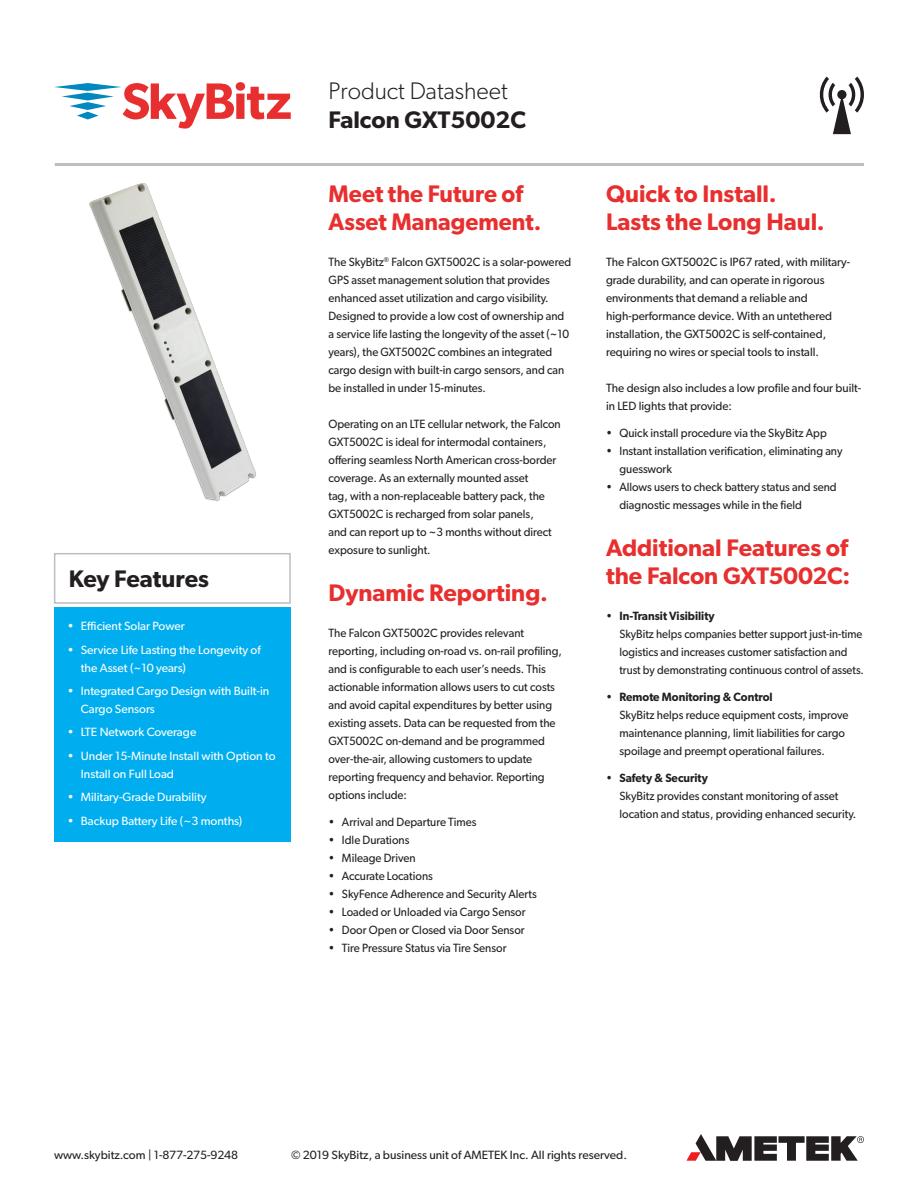
<style>
.page{position:relative;width:918px;height:1188px;background:#fff}
.page>*{position:absolute;margin:0;border:0;box-sizing:border-box;transform-origin:0 0}
.t1{font:600 24px/28.5px "Gibson";color:#e82f2f}
.t2{font:600 24px "Gibson";color:#231f20}
.t3{font:300 24px "Gibson";color:#231f20}
.t4{font:12px/18px "Gibson";color:#231f20;scale:.95 1}
.t5{font:12px/18px "Gibson";color:#231f20}
.t6{font:12px/18px "Gibson";color:#fff}
.s1{font-weight:600}
</style>
<div class="page">
<hr style="left:55px;top:163px;width:809px;height:3px;background:#bcbdc0">
<svg style="left:819px;top:77px;width:45px;height:57px"></svg>
<svg style="left:54px;top:82px;width:237px;height:47px"></svg>
<svg style="left:686px;top:1134px;width:178px;height:27px"></svg>
<div style="left:54px;top:607px;width:237px;height:235px;background:#00aeef"></div>
<div style="left:54px;top:553px;width:237px;height:51px;border:2px solid #bcbdc0"></div>
<img style="left:89px;top:183px;width:167px;height:318px">
<h1 class="t2" style="left:69px;top:564px;width:142px">Key Features</h1>
<p class="t6" style="left:67px;top:617px;width:119px">• Efficient Solar Power</p>
<p class="t6" style="left:81px;top:640px;width:181px;text-indent:-14px">• Service Life Lasting the Longevity of the Asset (~10 years)</p>
<p class="t6" style="left:81px;top:682px;width:190px;text-indent:-14px">• Integrated Cargo Design with Built-in<br>Cargo Sensors</p>
<p class="t6" style="left:67px;top:723px;width:130px">• LTE Network Coverage</p>
<p class="t6" style="left:81px;top:746px;width:196px;text-indent:-14px">• Under 15-Minute Install with Option to<br>Install on Full Load</p>
<p class="t6" style="left:67px;top:788px;width:141px">• Military-Grade Durability</p>
<p class="t6" style="left:67px;top:811px;width:176px">• Backup Battery Life (~3 months)</p>
<h1 class="t3" style="left:328px;top:77px;width:181px">Product Datasheet</h1>
<h1 class="t2" style="left:328px;top:106px;width:199px">Falcon GXT5002C</h1>
<h1 class="t1" style="left:328px;top:179px;width:215px">Meet the Future of<br>Asset Management.</h1>
<p class="t4" style="left:328px;top:253px;width:257px">The SkyBitz<sup>®</sup> Falcon GXT5002C is a solar-powered GPS asset management solution that provides enhanced asset utilization and cargo visibility.<br>Designed to provide a low cost of ownership and a service life lasting the longevity of the asset (~10 years), the GXT5002C combines an integrated cargo design with built-in cargo sensors, and can be installed in under 15-minutes.</p>
<p class="t4" style="left:328px;top:415px;width:246px">Operating on an LTE cellular network, the Falcon GXT5002C is ideal for intermodal containers, offering seamless North American cross-border coverage. As an externally mounted asset<br>tag, with a non-replaceable battery pack, the GXT5002C is recharged from solar panels,<br>and can report up to ~3 months without direct exposure to sunlight.</p>
<h1 class="t1" style="left:328px;top:578px;width:221px">Dynamic Reporting.</h1>
<p class="t5" style="left:328px;top:624px;width:235px">The Falcon GXT5002C provides relevant reporting, including on-road vs. on-rail profiling, and is configurable to each user’s needs. This actionable information allows users to cut costs and avoid capital expenditures by better using existing assets. Data can be requested from the GXT5002C on-demand and be programmed over-the-air, allowing customers to update reporting frequency and behavior. Reporting options include:</p>
<p class="t4" style="left:328px;top:813px;width:157px">• Arrival and Departure Times</p>
<p class="t4" style="left:328px;top:831px;width:87px">• Idle Durations</p>
<p class="t4" style="left:328px;top:849px;width:93px">• Mileage Driven</p>
<p class="t4" style="left:328px;top:867px;width:111px">• Accurate Locations</p>
<p class="t4" style="left:328px;top:885px;width:221px">• SkyFence Adherence and Security Alerts</p>
<p class="t4" style="left:328px;top:903px;width:209px">• Loaded or Unloaded via Cargo Sensor</p>
<p class="t4" style="left:328px;top:921px;width:208px">• Door Open or Closed via Door Sensor</p>
<p class="t4" style="left:328px;top:939px;width:189px">• Tire Pressure Status via Tire Sensor</p>
<h1 class="t1" style="left:606px;top:179px;width:220px">Quick to Install.<br>Lasts the Long Haul.</h1>
<p class="t5" style="left:606px;top:253px;width:246px">The Falcon GXT5002C is IP67 rated, with military&shy;grade durability, and can operate in rigorous environments that demand a reliable and high-performance device. With an untethered installation, the GXT5002C is self-contained, requiring no wires or special tools to install.</p>
<p class="t5" style="left:606px;top:379px;width:257px">The design also includes a low profile and four built&shy;in LED lights that provide:</p>
<p class="t4" style="left:606px;top:424px;width:234px">• Quick install procedure via the SkyBitz App</p>
<p class="t4" style="left:619px;top:442px;width:236px;text-indent:-13px">• Instant installation verification, eliminating any guesswork</p>
<p class="t4" style="left:619px;top:478px;width:230px;text-indent:-13px">• Allows users to check battery status and send diagnostic messages while in the field</p>
<h1 class="t1" style="left:606px;top:533px;width:246px">Additional Features of the Falcon GXT5002C:</h1>
<p class="t4" style="left:620px;top:607px;width:259px;text-indent:-14px">• <span class="s1">In-Transit Visibility<br></span>SkyBitz helps companies better support just-in-time logistics and increases customer satisfaction and trust by demonstrating continuous control of assets.</p>
<p class="t4" style="left:619px;top:688px;width:243px;text-indent:-13px">• <span class="s1">Remote Monitoring &amp; Control<br></span>SkyBitz helps reduce equipment costs, improve maintenance planning, limit liabilities for cargo spoilage and preempt operational failures.</p>
<p class="t4" style="left:619px;top:769px;width:251px;text-indent:-13px">• <span class="s1">Safety &amp; Security<br></span>SkyBitz provides constant monitoring of asset location and status, providing enhanced security.</p>
<p class="t5" style="left:54px;top:1145px;width:186px">www.skybitz.com | 1-877-275-9248</p>
<p class="t5" style="left:291px;top:1145px;width:337px">© 2019 SkyBitz, a business unit of AMETEK Inc. All rights reserved.</p>
</div>
